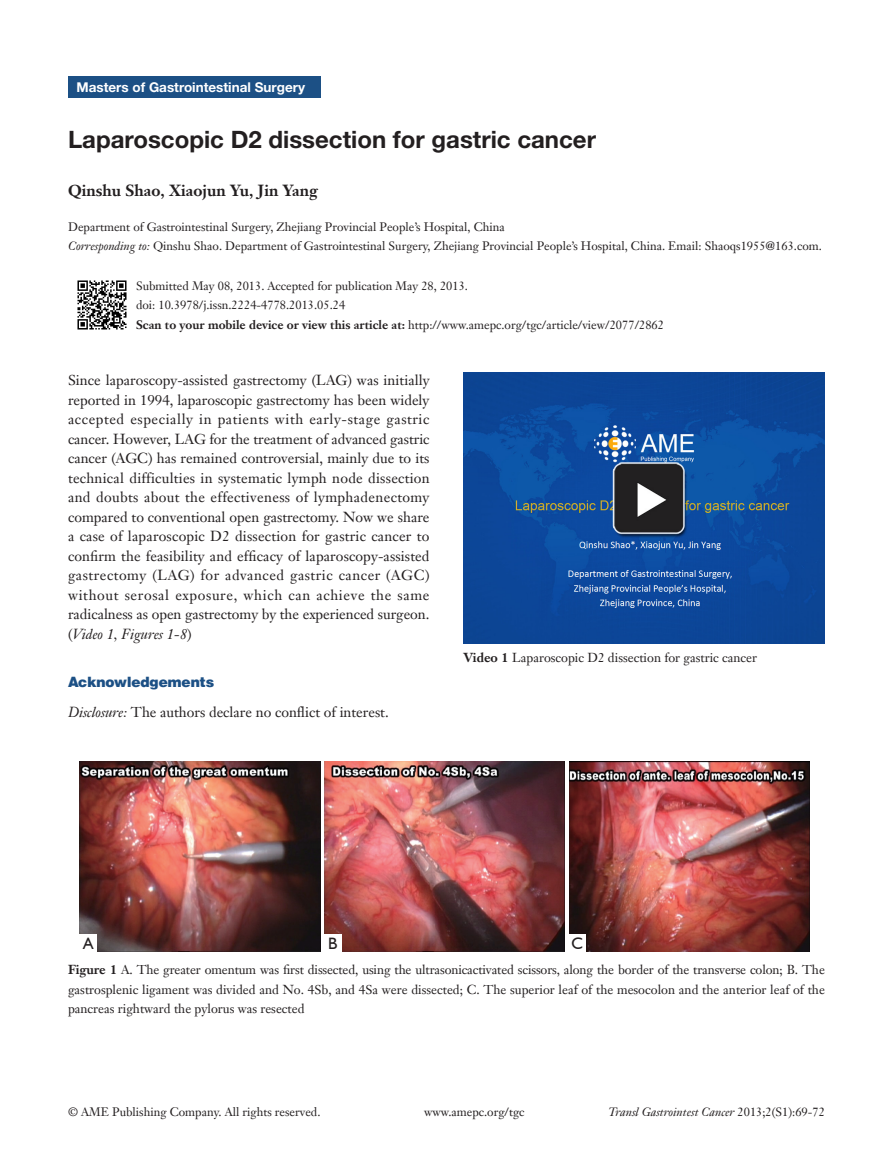
<style>
.page{position:relative;width:893px;height:1170px;background:#fff}
.page>*{position:absolute;margin:0;border:0;box-sizing:border-box;transform-origin:0 0}
.文题{font:700 24px "Helvetica Neue LT Pro";color:#231f20}
.t1{font:16.5px "Humanist 521 BT";color:#231f20}
.作者{font:700 15.75px "Janson Text LT";color:#231f20}
.t2{font:14.25px/19.5px "Janson Text LT";color:#231f20;text-align:justify}
.t3{font:900 14.25px "Helvetica";color:#1c5085}
.t4{font:700 13.5px "Helvetica Neue LT Pro";color:#fff}
.t5{font:12.75px/19.5px "Janson Text LT";color:#231f20;text-align:justify}
.t6{font:12px "Janson Text LT";color:#231f20}
.t7{font:italic 12px "Janson Text LT";color:#231f20}
.s1{font-style:italic}
.s2{font-weight:700}
.s3{font-style:normal}
</style>
<div class="page">
<div style="left:68px;top:77px;width:252px;height:21px;background:#1c5085"></div>
<img style="left:463px;top:373px;width:362px;height:270px">
<img style="left:80px;top:761px;width:240px;height:190px">
<img style="left:569px;top:761px;width:240px;height:190px">
<img style="left:325px;top:761px;width:240px;height:190px">
<div style="left:80px;top:934px;width:17px;height:17px;background:#fff"></div>
<div style="left:324px;top:934px;width:17px;height:17px;background:#fff"></div>
<div style="left:569px;top:934px;width:17px;height:17px;background:#fff"></div>
<img style="left:77px;top:280px;width:50px;height:50px">
<p class="t4" style="left:77px;top:79px;width:230px">Masters of Gastrointestinal Surgery</p>
<p class="文题" style="left:68px;top:124px;width:529px">Laparoscopic D2 dissection for gastric cancer</p>
<p class="作者" style="left:68px;top:180px;width:251px">Qinshu Shao, Xiaojun Yu, Jin Yang</p>
<p class="t6" style="left:68px;top:219px;width:438px">Department of Gastrointestinal Surgery, Zhejiang Provincial People’s Hospital, China</p>
<p class="t6" style="left:68px;top:239px;width:755px"><span class="s1">Corresponding to:</span> Qinshu Shao. Department of Gastrointestinal Surgery, Zhejiang Provincial People’s Hospital, China. Email: Shaoqs1955@163.com.</p>
<p class="t6" style="left:136px;top:278px;width:333px">Submitted May 08, 2013. Accepted for publication May 28, 2013.</p>
<p class="t6" style="left:136px;top:297px;width:211px">doi: 10.3978/j.issn.2224-4778.2013.05.24</p>
<p class="t6" style="left:136px;top:317px;width:529px"><span class="s2">Scan to your mobile device or view this article at:</span> http://www.amepc.org/tgc/article/view/2077/2862</p>
<p class="t2" style="left:68px;top:370px;width:363px">Since laparoscopy-assisted gastrectomy (LAG) was initially reported in 1994, laparoscopic gastrectomy has been widely accepted especially in patients with early-stage gastric cancer. However, LAG for the treatment of advanced gastric cancer (AGC) has remained controversial, mainly due to its technical difficulties in systematic lymph node dissection and doubts about the effectiveness of lymphadenectomy compared to conventional open gastrectomy. Now we share a case of laparoscopic D2 dissection for gastric cancer to confirm the feasibility and efficacy of laparoscopy-assisted gastrectomy (LAG) for advanced gastric cancer (AGC) without serosal exposure, which can achieve the same radicalness as open gastrectomy by the experienced surgeon. (<span class="s1">Video 1, Figures 1-8</span>)</p>
<p class="t3" style="left:68px;top:672px;width:148px">Acknowledgements</p>
<p class="t2" style="left:68px;top:701px;width:322px"><span class="s1">Disclosure:</span> The authors declare no conflict of interest.</p>
<p class="t5" style="left:463px;top:648px;width:295px"><span class="s2">Video 1</span> Laparoscopic D2 dissection for gastric cancer</p>
<p class="t1" style="left:83px;top:932px;width:12px">A</p>
<p class="t1" style="left:328px;top:932px;width:11px">B</p>
<p class="t1" style="left:571px;top:932px;width:13px">C</p>
<p class="t5" style="left:68px;top:959px;width:758px"><span class="s2">Figure 1</span> A. The greater omentum was first dissected, using the ultrasonicactivated scissors, along the border of the transverse colon; B. The gastrosplenic ligament was divided and No. 4Sb, and 4Sa were dissected; C. The superior leaf of the mesocolon and the anterior leaf of the pancreas rightward the pylorus was resected</p>
<p class="t6" style="left:68px;top:1104px;width:254px">© AME Publishing Company. All rights reserved.</p>
<p class="t6" style="left:424px;top:1104px;width:102px">www.amepc.org/tgc</p>
<p class="t7" style="left:608px;top:1104px;width:218px">Transl Gastrointest Cancer <span class="s3">2013;2(S1):69-72</span></p>
</div>
